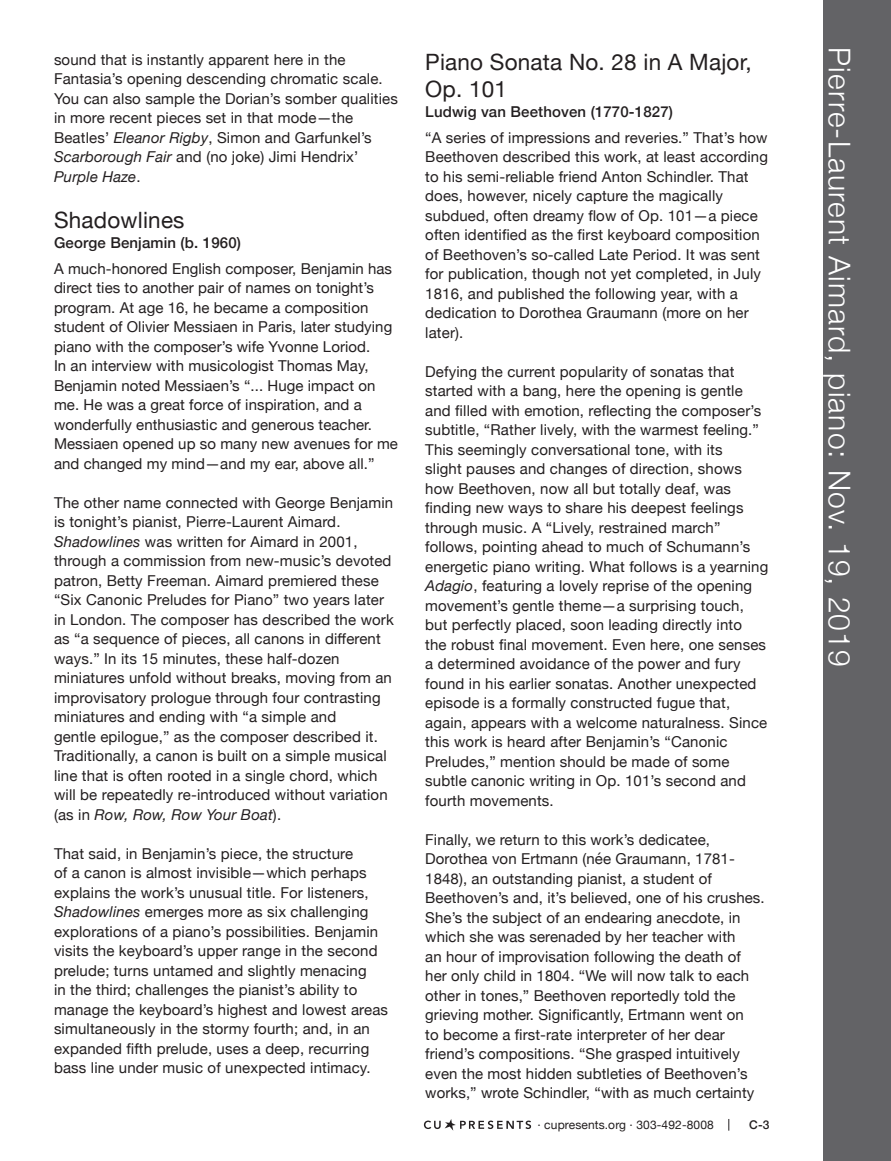
<style>
.page{position:relative;width:891px;height:1161px;background:#fff}
.page>*{position:absolute;margin:0;border:0;box-sizing:border-box;transform-origin:0 0}
.t1{font:300 30px "Helvetica Neue";letter-spacing:.04em;color:#fff}
.t2{font:22.5px/27px "Helvetica Neue";letter-spacing:.01em;color:#231f20}
.t3{font:15px/19.5px "Helvetica Neue";letter-spacing:.01em;color:#231f20}
.t4{font:500 15px "Helvetica Neue";letter-spacing:.01em;color:#231f20}
.t5{font:12px "Helvetica Neue";letter-spacing:.01em;color:#231f20}
.t6{font:500 12px "Helvetica Neue";color:#231f20}
.s1{font-style:italic}
</style>
<div class="page">
<div style="left:824px;top:0;width:67px;height:1161px;background:#636366"></div>
<svg style="left:729px;top:1119px;width:1px;height:12px"></svg>
<svg style="left:424px;top:1119px;width:107px;height:12px"></svg>
<p class="t3" style="left:54px;top:50px;width:345px">sound that is instantly apparent here in the Fantasia’s opening descending chromatic scale.<br>You can also sample the Dorian’s somber qualities in more recent pieces set in that mode—the Beatles’ <span class="s1">Eleanor Rigby</span>, Simon and Garfunkel’s <span class="s1">Scarborough Fair</span> and (no joke) Jimi Hendrix’ <span class="s1">Purple Haze</span>.</p>
<h2 class="t2" style="left:54px;top:208px;width:132px">Shadowlines</h2>
<p class="t4" style="left:54px;top:230px;width:189px">George Benjamin (b. 1960)</p>
<p class="t3" style="left:54px;top:260px;width:345px">A much-honored English composer, Benjamin has direct ties to another pair of names on tonight’s program. At age 16, he became a composition student of Olivier Messiaen in Paris, later studying piano with the composer’s wife Yvonne Loriod.<br>In an interview with musicologist Thomas May, Benjamin noted Messiaen’s “... Huge impact on me. He was a great force of inspiration, and a wonderfully enthusiastic and generous teacher.<br>Messiaen opened up so many new avenues for me and changed my mind—and my ear, above all.”</p>
<p class="t3" style="left:54px;top:494px;width:341px">The other name connected with George Benjamin is tonight’s pianist, Pierre-Laurent Aimard.<br><span class="s1">Shadowlines</span> was written for Aimard in 2001, through a commission from new-music’s devoted patron, Betty Freeman. Aimard premiered these “Six Canonic Preludes for Piano” two years later in London. The composer has described the work as “a sequence of pieces, all canons in different ways.” In its 15 minutes, these half-dozen miniatures unfold without breaks, moving from an improvisatory prologue through four contrasting miniatures and ending with “a simple and<br>gentle epilogue,” as the composer described it.<br>Traditionally, a canon is built on a simple musical line that is often rooted in a single chord, which will be repeatedly re-introduced without variation (as in <span class="s1">Row, Row, Row Your Boat</span>).</p>
<p class="t3" style="left:54px;top:845px;width:336px">That said, in Benjamin’s piece, the structure<br>of a canon is almost invisible—which perhaps explains the work’s unusual title. For listeners, <span class="s1">Shadowlines</span> emerges more as six challenging explorations of a piano’s possibilities. Benjamin visits the keyboard’s upper range in the second prelude; turns untamed and slightly menacing<br>in the third; challenges the pianist’s ability to manage the keyboard’s highest and lowest areas simultaneously in the stormy fourth; and, in an expanded fifth prelude, uses a deep, recurring bass line under music of unexpected intimacy.</p>
<h2 class="t2" style="left:425px;top:50px;width:328px">Piano Sonata No. 28 in A Major,<br>Op. 101</h2>
<p class="t4" style="left:425px;top:99px;width:249px">Ludwig van Beethoven (1770-1827)</p>
<p class="t3" style="left:425px;top:129px;width:344px">“A series of impressions and reveries.” That’s how Beethoven described this work, at least according to his semi-reliable friend Anton Schindler. That does, however, nicely capture the magically subdued, often dreamy flow of Op. 101—a piece often identified as the first keyboard composition of Beethoven’s so-called Late Period. It was sent for publication, though not yet completed, in July 1816, and published the following year, with a dedication to Dorothea Graumann (more on her later).</p>
<p class="t3" style="left:425px;top:363px;width:345px">Defying the current popularity of sonatas that started with a bang, here the opening is gentle and filled with emotion, reflecting the composer’s subtitle, “Rather lively, with the warmest feeling.” This seemingly conversational tone, with its<br>slight pauses and changes of direction, shows how Beethoven, now all but totally deaf, was finding new ways to share his deepest feelings through music. A “Lively, restrained march” follows, pointing ahead to much of Schumann’s energetic piano writing. What follows is a yearning <span class="s1">Adagio</span>, featuring a lovely reprise of the opening movement’s gentle theme—a surprising touch, but perfectly placed, soon leading directly into<br>the robust final movement. Even here, one senses a determined avoidance of the power and fury found in his earlier sonatas. Another unexpected episode is a formally constructed fugue that, again, appears with a welcome naturalness. Since this work is heard after Benjamin’s “Canonic Preludes,” mention should be made of some subtle canonic writing in Op. 101’s second and fourth movements.</p>
<p class="t3" style="left:425px;top:831px;width:341px">Finally, we return to this work’s dedicatee, Dorothea von Ertmann (née Graumann, 1781- 1848), an outstanding pianist, a student of Beethoven’s and, it’s believed, one of his crushes.<br>She’s the subject of an endearing anecdote, in which she was serenaded by her teacher with<br>an hour of improvisation following the death of her only child in 1804. “We will now talk to each other in tones,” Beethoven reportedly told the grieving mother. Significantly, Ertmann went on<br>to become a first-rate interpreter of her dear friend’s compositions. “She grasped intuitively even the most hidden subtleties of Beethoven’s works,” wrote Schindler, “with as much certainty</p>
<p class="t5" style="left:537px;top:1116px;width:178px">· cupresents.org · 303-492-8008</p>
<p class="t6" style="left:749px;top:1115px;width:22px">C-3</p>
<h1 class="t1" style="left:864px;top:47px;width:621px;rotate:90deg">Pierre-Laurent Aimard, piano: Nov. 19, 2019</h1>
</div>
